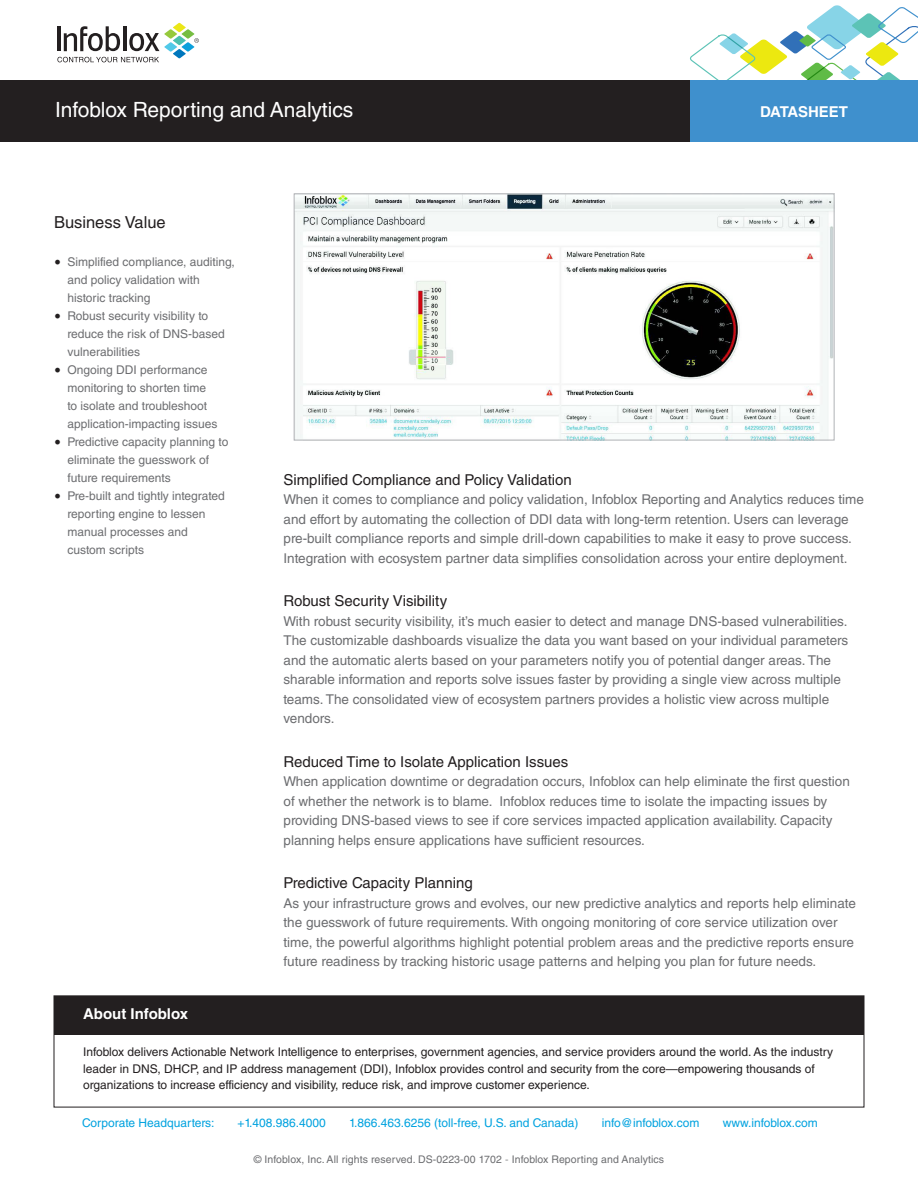
<style>
.page{position:relative;width:918px;height:1188px;background:#fff}
.page>*{position:absolute;margin:0;border:0;box-sizing:border-box;transform-origin:0 0}
.t1{font:21px "Helvetica LT Std";color:#fff}
.t2{font:16.5px "Helvetica LT Std";color:#231f20}
.t3{font:15px "Helvetica LT Std";color:#231f20}
.t4{font:700 15px "Helvetica LT Std";color:#fff}
.t5{font:13.5px/19.5px "Helvetica LT Std";color:#6c6d70}
.t6{font:12px/18px "Helvetica LT Std";color:#6c6d70}
.t7{font:12px/16.5px "Helvetica LT Std";color:#231f20}
.t8{font:12px "Helvetica LT Std";color:#00a2df}
.t9{font:10.5px "Helvetica LT Std";letter-spacing:.01em;color:#6c6d70}
.s1{font-family:"Minion Pro";font-size:18px;color:#231f20}
.s2{color:#969697}
</style>
<div class="page">
<svg style="left:57px;top:23px;width:142px;height:39px"></svg>
<svg style="left:690px;top:5px;width:228px;height:75px"></svg>
<div style="left:0;top:80px;width:918px;height:62px;background:#231f20"></div>
<div style="left:691px;top:80px;width:227px;height:62px;background:#3f90cd"></div>
<div style="left:54px;top:996px;width:810px;height:39px;background:#231f20"></div>
<img style="left:296px;top:196px;width:537px;height:242px">
<div style="left:294px;top:194px;width:541px;height:246px;border:1px solid #b2b3b7"></div>
<h1 class="t1" style="left:55px;top:97px;width:300px">Infoblox Reporting and Analytics</h1>
<p class="t4" style="left:760px;top:103px;width:89px">DATASHEET</p>
<p class="t2" style="left:54px;top:212px;width:113px">Business Value</p>
<p class="t6" style="left:68px;top:252px;width:169px;text-indent:-14px"><span class="s1">•</span> Simplified compliance, auditing, and policy validation with historic tracking</p>
<p class="t6" style="left:68px;top:306px;width:159px;text-indent:-14px"><span class="s1">•</span> Robust security visibility to reduce the risk of DNS-based vulnerabilities</p>
<p class="t6" style="left:68px;top:360px;width:152px;text-indent:-14px"><span class="s1">•</span> Ongoing DDI performance monitoring to shorten time to isolate and troubleshoot application-impacting issues</p>
<p class="t6" style="left:68px;top:432px;width:162px;text-indent:-14px"><span class="s1">•</span> Predictive capacity planning to eliminate the guesswork of future requirements</p>
<p class="t6" style="left:68px;top:486px;width:159px;text-indent:-14px"><span class="s1">•</span> Pre-built and tightly integrated reporting engine to lessen manual processes and custom scripts</p>
<p class="t3" style="left:284px;top:471px;width:290px">Simplified Compliance and Policy Validation</p>
<p class="t5" style="left:284px;top:490px;width:582px">When it comes to compliance and policy validation, Infoblox Reporting and Analytics reduces time and effort by automating the collection of DDI data with long-term retention. Users can leverage pre-built compliance reports and simple drill-down capabilities to make it easy to prove success.<br>Integration with ecosystem partner data simplifies consolidation across your entire deployment.</p>
<p class="t3" style="left:284px;top:592px;width:165px">Robust Security Visibility</p>
<p class="t5" style="left:284px;top:611px;width:566px">With robust security visibility, it’s much easier to detect and manage DNS-based vulnerabilities.<br>The customizable dashboards visualize the data you want based on your individual parameters and the automatic alerts based on your parameters notify you of potential danger areas. The sharable information and reports solve issues faster by providing a single view across multiple teams. The consolidated view of ecosystem partners provides a holistic view across multiple vendors.</p>
<p class="t3" style="left:284px;top:753px;width:286px">Reduced Time to Isolate Application Issues</p>
<p class="t5" style="left:284px;top:772px;width:568px">When application downtime or degradation occurs, Infoblox can help eliminate the first question of whether the network is to blame. Infoblox reduces time to isolate the impacting issues by providing DNS-based views to see if core services impacted application availability. Capacity planning helps ensure applications have sufficient resources.</p>
<p class="t3" style="left:284px;top:874px;width:191px">Predictive Capacity Planning</p>
<p class="t5" style="left:284px;top:893px;width:574px">As your infrastructure grows and evolves, our new predictive analytics and reports help eliminate the guesswork of future requirements. With ongoing monitoring of core service utilization over time, the powerful algorithms highlight potential problem areas and the predictive reports ensure future readiness by tracking historic usage patterns and helping you plan for future needs.</p>
<p class="t4" style="left:83px;top:1004px;width:106px">About Infoblox</p>
<p class="t7" style="left:83px;top:1044px;width:752px">Infoblox delivers Actionable Network Intelligence to enterprises, government agencies, and service providers around the world. As the industry leader in DNS, DHCP, and IP address management (DDI), Infoblox provides control and security from the core—empowering thousands of organizations to increase efficiency and visibility, reduce risk, and improve customer experience.</p>
<p class="t8" style="left:82px;top:1115px;width:134px">Corporate Headquarters:</p>
<p class="t8" style="left:237px;top:1115px;width:90px">+1.408.986.4000</p>
<p class="t8" style="left:349px;top:1115px;width:231px">1.866.463.6256 (toll-free, U.S. and Canada)</p>
<p class="t8" style="left:602px;top:1115px;width:99px">info@infoblox.com</p>
<p class="t8" style="left:723px;top:1115px;width:97px">www.infoblox.com</p>
<p class="t9" style="left:254px;top:1153px;width:412px">© Infoblox, Inc. All rights reserved. DS-0223-00 1702 <span class="s2">-</span> Infoblox Reporting and Analytics</p>
</div>
